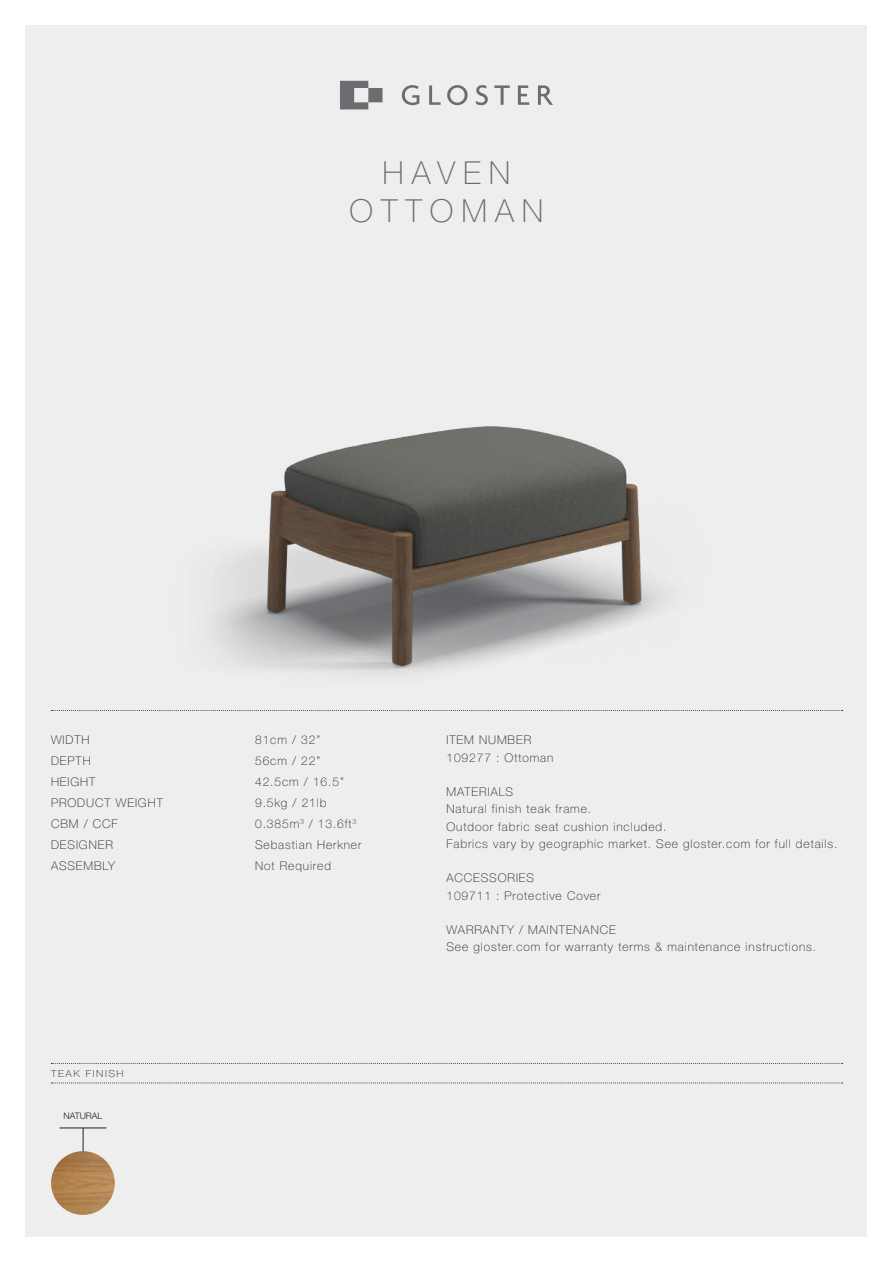
<style>
.page{position:relative;width:893px;height:1263px;background:#fff}
.page>*{position:absolute;margin:0;border:0;box-sizing:border-box;transform-origin:0 0}
.t1{font:100 31.8px/38.1px "Helvetica Neue LT Pro";letter-spacing:.25em;color:#6c6d70;text-align:center}
.t2{font:100 12px/21px "Helvetica Neue LT Pro";letter-spacing:.075em;color:#231f20}
.t3{font:100 9.75px "Helvetica Neue LT Pro";letter-spacing:.15em;color:#231f20;scale:1.08 1}
.t4{font:300 9px "Helvetica Neue LT Pro";color:#231f20}
</style>
<div class="page">
<div style="left:26px;top:26px;width:841px;height:1211px;background:#eeeeef"></div>
<svg style="left:340px;top:81px;width:213px;height:28px"></svg>
<img style="left:210px;top:427px;width:459px;height:247px">
<svg style="left:51px;top:1083px;width:792px;height:1px"></svg>
<svg style="left:51px;top:1063px;width:792px;height:1px"></svg>
<svg style="left:51px;top:710px;width:792px;height:1px"></svg>
<hr style="left:60px;top:1128px;width:46px;height:1px;background:#231f20">
<svg style="left:83px;top:1128px;width:1px;height:23px"></svg>
<img style="left:51px;top:1151px;width:64px;height:64px;border-radius:32px">
<h1 class="t1" style="left:350px;top:154px;width:195px">HAVEN<br>OTTOMAN</h1>
<p class="t2" style="left:255px;top:729px;width:108px">81cm / 32”<br>56cm / 22”<br>42.5cm / 16.5”<br>9.5kg / 21lb<br>0.385m<sup>3</sup> / 13.6ft<sup>3<br></sup>Sebastian Herkner<br>Not Required</p>
<p class="t2" style="left:51px;top:729px;width:113px">WIDTH<br>DEPTH<br>HEIGHT<br>PRODUCT WEIGHT<br>CBM / CCF<br>DESIGNER<br>ASSEMBLY</p>
<p class="t2" style="left:446px;top:731px;width:108px;line-height:17.2px">ITEM NUMBER<br>109277 : Ottoman</p>
<p class="t2" style="left:446px;top:783px;width:392px;line-height:17.2px">MATERIALS<br>Natural finish teak frame.<br>Outdoor fabric seat cushion included.<br>Fabrics vary by geographic market. See gloster.com for full details.</p>
<p class="t2" style="left:446px;top:869px;width:155px;line-height:17.2px">ACCESSORIES<br>109711 : Protective Cover</p>
<p class="t2" style="left:446px;top:921px;width:371px;line-height:17.2px">WARRANTY / MAINTENANCE<br>See gloster.com for warranty terms &amp; maintenance instructions.</p>
<p class="t3" style="left:51px;top:1067px;width:69px">TEAK FINISH</p>
<p class="t4" style="left:63px;top:1111px;width:41px">NATURAL</p>
</div>
